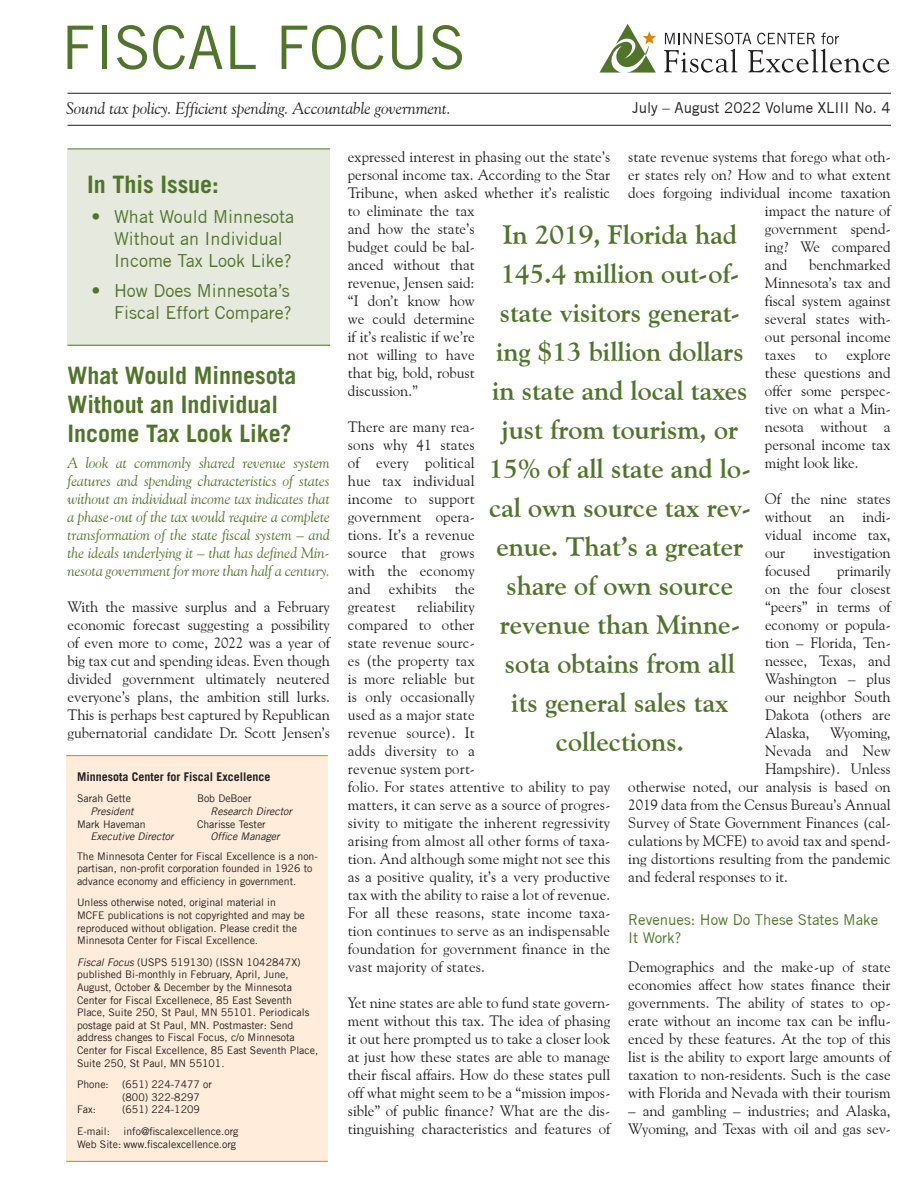
<style>
.page{position:relative;width:918px;height:1188px;background:#fff}
.page>*{position:absolute;margin:0;border:0;box-sizing:border-box;transform-origin:0 0}
.t1{font:60px "Trade Gothic LT";color:#50752a}
.t2{font:700 27px/39px "Goudy Old Style BT";color:#50752a;text-align:center}
.t3{font:700 24px/28.8px "Trade Gothic LT";color:#50752a}
.t4{font:18px/21.6px "Trade Gothic";color:#50752a}
.t5{font:italic 16.65px "Goudy Old Style BT";color:#231f20}
.t6{font:15px/18px "Goudy Old Style BT";color:#231f20;text-align:justify}
.t7{font:italic 15px/18px "Goudy Old Style BT";color:#50752a;text-align:justify}
.t8{font:15px/18px "Trade Gothic";color:#50752a}
.t9{font:15px "Trade Gothic";color:#231f20}
.t10{font:700 12px "Trade Gothic LT";color:#231f20}
.t11{font:10.5px/12.6px "Trade Gothic LT";color:#231f20}
.t12{font:italic 10.5px "Trade Gothic LT";color:#231f20}
.s1{font-style:italic}
</style>
<div class="page">
<svg style="left:664px;top:33px;width:225px;height:40px"></svg>
<svg style="left:599px;top:24px;width:57px;height:49px"></svg>
<hr style="left:68px;top:125px;width:823px;height:1px;background:#231f20">
<hr style="left:68px;top:93px;width:823px;height:1px;background:#231f20">
<div style="left:66px;top:756px;width:262px;height:406px;background:#ffecdb"></div>
<hr style="left:66px;top:755px;width:262px;height:1px;background:#d78800">
<hr style="left:66px;top:1161px;width:262px;height:1px;background:#d78800">
<div style="left:68px;top:149px;width:262px;height:196px;background:#e6e9dd"></div>
<hr style="left:68px;top:148px;width:262px;height:1px;background:#50752a">
<hr style="left:68px;top:345px;width:262px;height:1px;background:#50752a">
<p class="t1" style="left:62px;top:11px;width:406px">FISCAL FOCUS</p>
<p class="t5" style="left:66px;top:98px;width:386px">Sound tax policy. Efficient spending. Accountable government.</p>
<p class="t9" style="left:632px;top:99px;width:260px">July – August 2022 Volume XLIII No. 4</p>
<p class="t3" style="left:87px;top:169px;width:133px">In This Issue:</p>
<p class="t4" style="left:114px;top:206px;width:182px;text-indent:-22px">• What Would Minnesota<br>Without an Individual<br>Income Tax Look Like?</p>
<p class="t4" style="left:92px;top:280px;width:202px;text-align:right">• How Does Minnesota’s<br>Fiscal Effort Compare?</p>
<p class="t3" style="left:68px;top:361px;width:230px">What Would Minnesota<br>Without an Individual<br>Income Tax Look Like?</p>
<p class="t7" style="left:68px;top:454px;width:264px">A look at commonly shared revenue system features and spending characteristics of states without an individual income tax indicates that a phase-out of the tax would require a complete transformation of the state fiscal system – and the ideals underlying it – that has defined Min&shy;nesota government for more than half a century.</p>
<p class="t6" style="left:68px;top:598px;width:264px">With the massive surplus and a February economic forecast suggesting a possibility of even more to come, 2022 was a year of big tax cut and spending ideas. Even though divided government ultimately neutered everyone’s plans, the ambition still lurks.<br>This is perhaps best captured by Republican gubernatorial candidate Dr. Scott Jensen’s</p>
<p class="t10" style="left:77px;top:769px;width:195px">Minnesota Center for Fiscal Excellence</p>
<p class="t11" style="left:77px;top:792px;width:55px">Sarah Gette</p>
<p class="t11" style="left:197px;top:792px;width:56px">Bob DeBoer</p>
<p class="t12" style="left:91px;top:805px;width:45px">President</p>
<p class="t12" style="left:211px;top:805px;width:83px">Research Director</p>
<p class="t11" style="left:77px;top:817px;width:70px">Mark Haveman</p>
<p class="t11" style="left:197px;top:817px;width:70px">Charisse Tester</p>
<p class="t12" style="left:91px;top:830px;width:85px">Executive Director</p>
<p class="t11" style="left:77px;top:827px;width:242px;line-height:19.4px;text-indent:134px"><span class="s1">Office Manager<br></span>The Minnesota Center for Fiscal Excellence is a non-</p>
<p class="t11" style="left:77px;top:862px;width:237px">partisan, non-profit corporation founded in 1926 to advance economy and efficiency in government.</p>
<p class="t11" style="left:77px;top:896px;width:229px">Unless otherwise noted, original material in MCFE publications is not copyrighted and may be reproduced without obligation. Please credit the Minnesota Center for Fiscal Excellence.</p>
<p class="t11" style="left:77px;top:956px;width:243px"><span class="s1">Fiscal Focus</span> (USPS 519130) (ISSN 1042847X) published Bi-monthly in February, April, June, August, October &amp; December by the Minnesota Center for Fiscal Excellenece, 85 East Seventh Place, Suite 250, St Paul, MN 55101. Periodicals postage paid at St Paul, MN. Postmaster: Send address changes to Fiscal Focus, c/o Minnesota Center for Fiscal Excellence, 85 East Seventh Place, Suite 250, St Paul, MN 55101.</p>
<p class="t11" style="left:77px;top:1078px;width:33px">Phone:</p>
<p class="t11" style="left:122px;top:1078px;width:91px">(651) 224-7477 or (800) 322-8297</p>
<p class="t11" style="left:77px;top:1103px;width:20px">Fax:</p>
<p class="t11" style="left:122px;top:1103px;width:79px">(651) 224-1209</p>
<p class="t11" style="left:77px;top:1125px;width:34px">E-mail:</p>
<p class="t11" style="left:77px;top:1125px;width:163px;text-align:right">info@fiscalexcellence.org<br>Web Site: www.fiscalexcellence.org</p>
<p class="t6" style="left:348px;top:148px;width:264px;text-align:left">expressed interest in phasing out the state’s personal income tax. According to the Star<br>Tribune, when asked whether it’s realistic to eliminate the tax<br>and how the state’s<br>budget could be bal-<br>anced without that<br>revenue, Jensen said:<br>“I don’t know how<br>we could determine<br>if it’s realistic if we’re<br>not willing to have<br>that big, bold, robust<br>discussion.”</p>
<p class="t6" style="left:348px;top:418px;width:128px">There are many rea&shy;sons why 41 states of every political hue tax individual income to support government opera&shy;tions. It’s a revenue source that grows with the economy and exhibits the greatest</p>
<p class="t6" style="left:628px;top:148px;width:264px">state revenue systems that forego what oth-</p>
<p class="t6" style="left:628px;top:166px;width:264px">er states rely on? How and to what extent</p>
<p class="t6" style="left:628px;top:184px;width:264px">does forgoing individual income taxation</p>
<p class="t6" style="left:765px;top:202px;width:127px">impact the nature of</p>
<p class="t6" style="left:765px;top:220px;width:127px">government spend-</p>
<p class="t6" style="left:765px;top:238px;width:127px">ing? We compared</p>
<p class="t6" style="left:765px;top:256px;width:24px">and</p>
<p class="t2" style="left:489px;top:215px;width:264px">In 2019, Florida had<br>145.4 million out-of&shy;state visitors generat&shy;ing $13 billion dollars in state and local taxes just from tourism, or<br>15% of all state and lo&shy;cal own source tax rev&shy;enue. That’s a greater share of own source revenue than Minne&shy;sota obtains from all its general sales tax collections.</p>
<p class="t6" style="left:765px;top:256px;width:127px;text-indent:44px">benchmarked Minnesota’s tax and fiscal system against several states with&shy;out personal income taxes</p>
<p class="t6" style="left:765px;top:346px;width:127px;text-indent:82px">explore these questions and offer some perspec&shy;tive on what a Min&shy;nesota without a personal income tax might look like.</p>
<p class="t6" style="left:765px;top:490px;width:127px">Of the nine states without an indi&shy;vidual income tax, our</p>
<p class="t6" style="left:815px;top:346px;width:14px">to</p>
<p class="t6" style="left:813px;top:544px;width:79px">investigation</p>
<p class="t6" style="left:765px;top:562px;width:127px;text-indent:72px">primarily on the four closest “peers” in terms of economy or popula&shy;tion – Florida, Ten&shy;nessee, Texas, and Washington – plus our neighbor South Dakota (others are Alaska,</p>
<p class="t6" style="left:765px;top:562px;width:47px">focused</p>
<p class="t6" style="left:348px;top:598px;width:264px;text-align:left;text-indent:69px">reliability<br>compared to other<br>state revenue sourc-<br>es (the property tax<br>is more reliable but<br>is only occasionally<br>used as a major state<br>revenue source). It<br>adds diversity to a<br>revenue system port-<br>folio. For states attentive to ability to pay matters, it can serve as a source of progres&shy;sivity to mitigate the inherent regressivity arising from almost all other forms of taxa&shy;tion. And although some might not see this as a positive quality, it’s a very productive tax with the ability to raise a lot of revenue.<br>For all these reasons, state income taxa&shy;tion continues to serve as an indispensable foundation for government finance in the vast majority of states.</p>
<p class="t6" style="left:348px;top:994px;width:264px">Yet nine states are able to fund state govern&shy;ment without this tax. The idea of phasing it out here prompted us to take a closer look at just how these states are able to manage their fiscal affairs. How do these states pull off what might seem to be a “mission impos&shy;sible” of public finance? What are the dis&shy;tinguishing characteristics and features of</p>
<p class="t6" style="left:830px;top:724px;width:62px">Wyoming,</p>
<p class="t6" style="left:765px;top:742px;width:127px">Nevada and New</p>
<p class="t6" style="left:765px;top:760px;width:127px">Hampshire). Unless</p>
<p class="t6" style="left:628px;top:778px;width:264px">otherwise noted, our analysis is based on</p>
<p class="t6" style="left:628px;top:796px;width:264px">2019 data from the Census Bureau’s Annual</p>
<p class="t6" style="left:628px;top:814px;width:264px">Survey of State Government Finances (cal-</p>
<p class="t6" style="left:628px;top:832px;width:264px">culations by MCFE) to avoid tax and spend-</p>
<p class="t6" style="left:628px;top:850px;width:264px">ing distortions resulting from the pandemic</p>
<p class="t6" style="left:628px;top:868px;width:161px">and federal responses to it.</p>
<p class="t8" style="left:628px;top:910px;width:251px">Revenues: How Do These States Make<br>It Work?</p>
<p class="t6" style="left:628px;top:958px;width:264px">Demographics and the make-up of state economies affect how states finance their governments. The ability of states to op&shy;erate without an income tax can be influ&shy;enced by these features. At the top of this list is the ability to export large amounts of taxation to non-residents. Such is the case with Florida and Nevada with their tourism</p>
<p class="t6" style="left:628px;top:1102px;width:264px">– and gambling – industries; and Alaska,<br>Wyoming, and Texas with oil and gas sev-</p>
</div>
